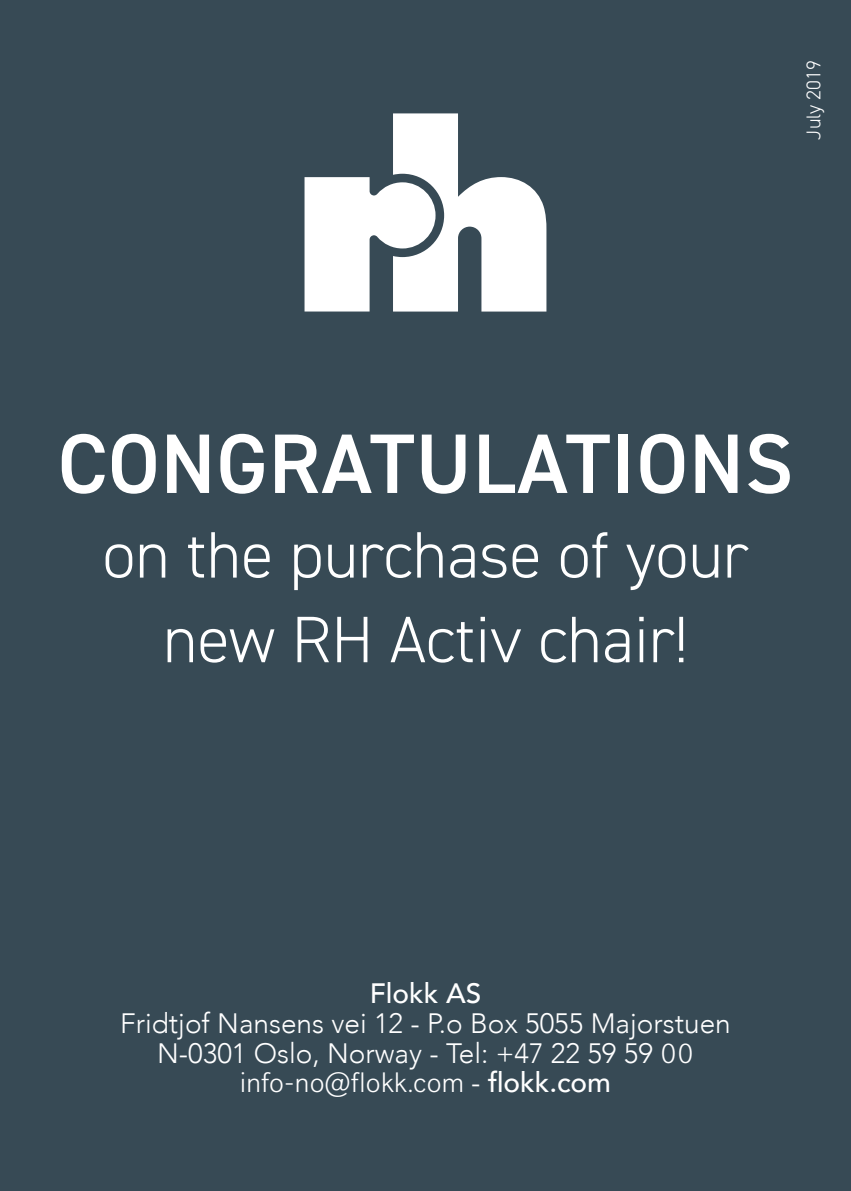
<style>
.page{position:relative;width:851px;height:1191px;background:#fff}
.page>*{position:absolute;margin:0;border:0;box-sizing:border-box;transform-origin:0 0}
.t1{font:600 84.4px "DIN2014";letter-spacing:.01em;color:#fff}
.t2{font:300 66px/84.8px "DIN2014";color:#fff;text-align:center}
.t3{font:300 28px/29.6px "Avenir";color:#fff;text-align:center}
.t4{font:300 28px "Post Grotesk";color:#fff}
.t5{font:500 28px "Avenir";color:#fff}
.t6{font:300 20px "DIN2014";color:#fff}
.s1{font-family:"Post Grotesk"}
.s2{font-family:"Avenir"}
.s3{font-family:"Avenir";font-weight:500}
</style>
<div class="page">
<div style="left:0;top:0;width:850px;height:1191px;background:#374a55"></div>
<svg style="left:304px;top:113px;width:242px;height:198px;fill:#fff"></svg>
<p class="t6" style="left:801px;top:139px;width:81px;rotate:-90deg">July 2019</p>
<h1 class="t1" style="left:58px;top:408px;width:737px">CONGRATULATIONS</h1>
<h2 class="t2" style="left:103px;top:512px;width:647px">on the purchase of your new RH Activ chair!</h2>
<p class="t5" style="left:369px;top:969px;width:113px">Flokk AS</p>
<p class="t3" style="left:120px;top:1008px;width:612px">Fridtjof Nansens vei 12 - P.o Box 5055 Majorstuen<br>N-0301 Oslo, Norway - Tel: +47 22 59 59 <span class="s1">00</span></p>
<p class="t4" style="left:240px;top:1066px;width:373px">info-no@flokk.com <span class="s2">-</span> <span class="s3">flokk.com</span></p>
</div>
